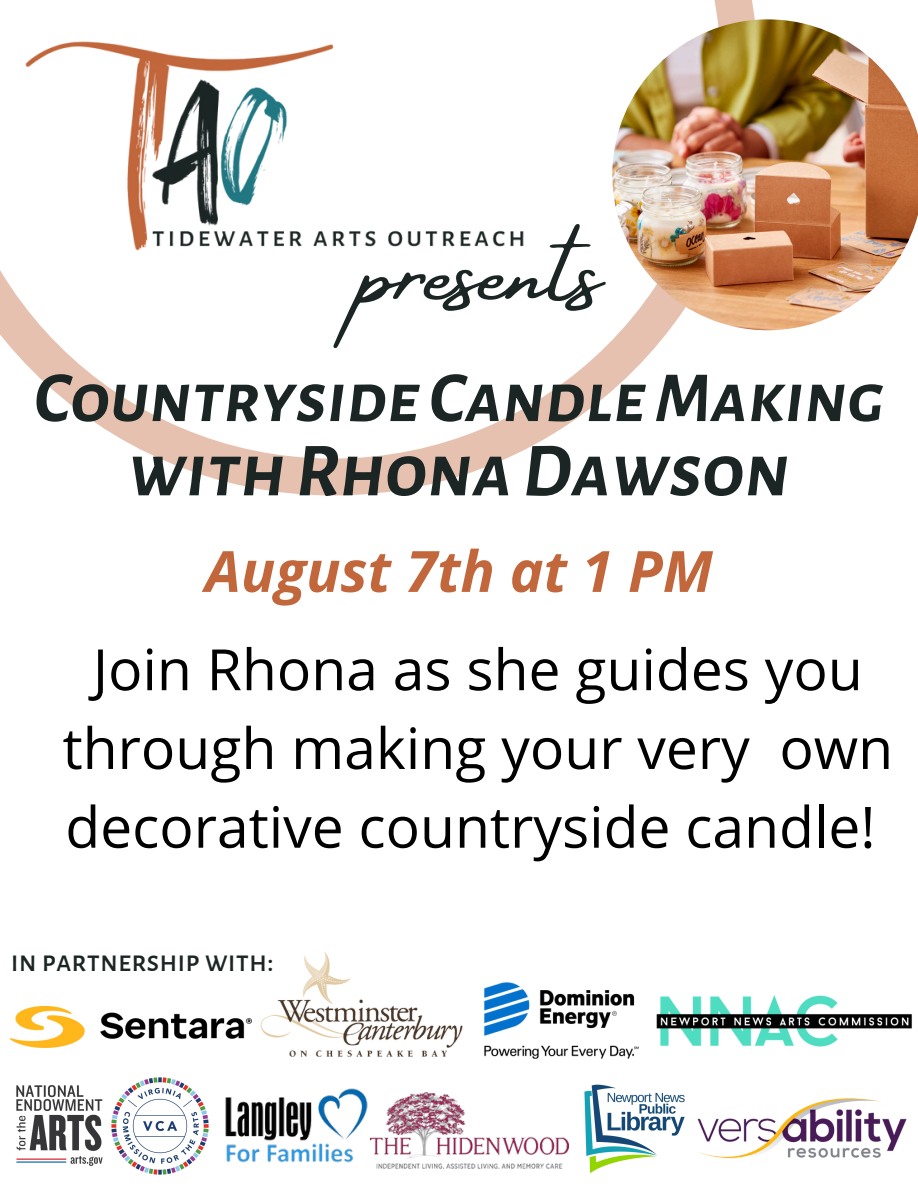
<style>
.page{position:relative;width:918px;height:1188px;background:#fff}
.page>*{position:absolute;margin:0;border:0;box-sizing:border-box;transform-origin:0 0}
.t1{font:108px "Amsterdam Four";color:#1b2524}
.t2{font:italic 700 76.5px "Alegreya Sans SC";color:#1b2524}
.t3{font:italic 700 72px "Alegreya Sans SC";color:#1b2524}
.t4{font:57px/78.8px "Open Sans";color:#000;text-align:center}
.t5{font:italic 700 57px "Open Sans";color:#c2663b}
.t6{font:500 30px "Alegreya Sans SC";color:#1b2524}
</style>
<div class="page">
<svg style="left:0;top:0;width:755px;height:495px"></svg>
<img style="left:11px;top:30px;width:519px;height:230px">
<img style="left:612px;top:19px;width:306px;height:311px">
<img style="left:16px;top:1085px;width:87px;height:81px">
<img style="left:697px;top:1098px;width:210px;height:61px">
<img style="left:656px;top:995px;width:256px;height:52px">
<img style="left:111px;top:1077px;width:98px;height:98px">
<img style="left:584px;top:1084px;width:101px;height:90px">
<img style="left:11px;top:1006px;width:213px;height:42px">
<img style="left:224px;top:952px;width:239px;height:105px">
<img style="left:370px;top:1092px;width:198px;height:77px">
<img style="left:225px;top:1088px;width:143px;height:75px">
<img style="left:484px;top:982px;width:155px;height:77px">
<h2 class="t1" style="left:361px;top:211px;width:243px">presents</h2>
<h3 class="t3" style="left:34px;top:363px;width:852px">Countryside CandleMaking</h3>
<h3 class="t2" style="left:128px;top:434px;width:663px">withRhonaDawson</h3>
<h4 class="t5" style="left:205px;top:531px;width:509px">August 7th at 1 PM</h4>
<h1 class="t4" style="left:63px;top:629px;width:832px">Join Rhona as she guides you through making your very own decorative countryside candle!</h1>
<p class="t6" style="left:11px;top:947px;width:265px">in partnership with:</p>
</div>
